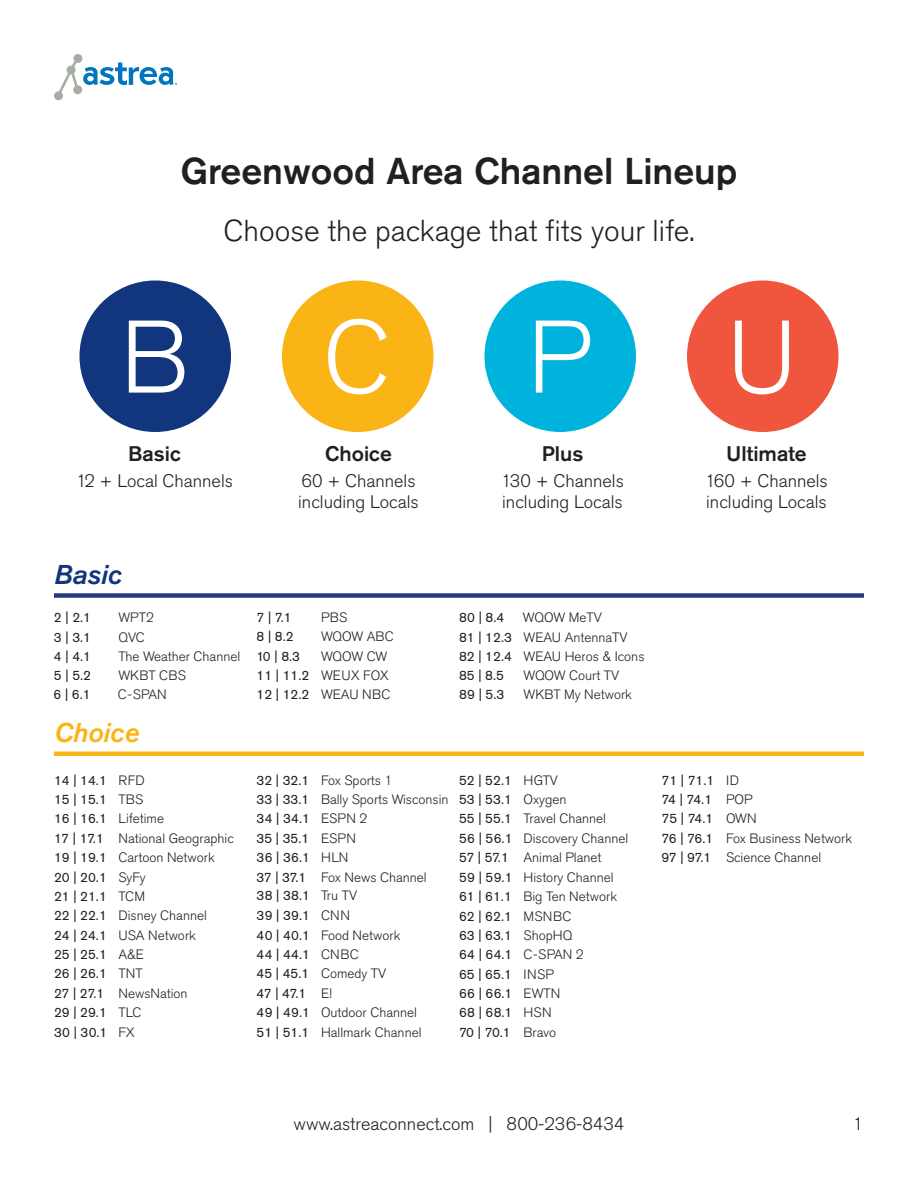
<style>
.page{position:relative;width:918px;height:1188px;background:#fff}
.page>*{position:absolute;margin:0;border:0;box-sizing:border-box;transform-origin:0 0}
.t1{font:300 102px "Akzidenz Grotesk Std";color:#fff}
.t2{font:500 37.05px "Akzidenz Grotesk Std";color:#231f20}
.t3{font:300 30px "Akzidenz Grotesk Std";color:#231f20}
.t4{font:italic 500 27px "Akzidenz Grotesk Std";color:#fbb416}
.t5{font:italic 500 27px "Akzidenz Grotesk Std";color:#11367e}
.t6{font:500 21px "Akzidenz Grotesk Std";color:#231f20}
.t7{font:300 18px/21.6px "Akzidenz Grotesk Std";color:#231f20}
.t8{font:300 13.5px/19.4px "Akzidenz Grotesk Std";color:#231f20}
.t9{font:13.5px/19.4px "Akzidenz Grotesk Std";color:#231f20}
.s1{font-weight:300}
.s2{font-weight:400}
</style>
<div class="page">
<div style="left:54px;top:593px;width:810px;height:5px;background:#233b7a"></div>
<hr style="left:54px;top:752px;width:810px;height:4px;background:#fbb416">
<div style="left:282px;top:280px;width:152px;height:152px;background:#fbb416;border-radius:50%"></div>
<div style="left:80px;top:280px;width:151px;height:152px;background:#11367e;border-radius:50%"></div>
<div style="left:484px;top:280px;width:152px;height:152px;background:#00b3dc;border-radius:50%"></div>
<div style="left:687px;top:280px;width:151px;height:152px;background:#f0553e;border-radius:50%"></div>
<svg style="left:54px;top:54px;width:123px;height:46px"></svg>
<h2 class="t2" style="left:180px;top:148px;width:559px">Greenwood Area Channel Lineup</h2>
<h3 class="t3" style="left:224px;top:213px;width:472px">Choose the package that fits your life.</h3>
<h1 class="t1" style="left:121px;top:300px;width:70px">B</h1>
<h1 class="t1" style="left:323px;top:300px;width:70px">C</h1>
<h1 class="t1" style="left:528px;top:300px;width:65px">P</h1>
<h1 class="t1" style="left:727px;top:300px;width:72px">U</h1>
<h3 class="t6" style="left:128px;top:441px;width:54px">Basic</h3>
<h3 class="t7" style="left:76px;top:470px;width:158px">12 + Local Channels</h3>
<h3 class="t6" style="left:325px;top:441px;width:68px">Choice</h3>
<h3 class="t7" style="left:298px;top:470px;width:122px">60 + Channels including Locals</h3>
<h3 class="t6" style="left:542px;top:441px;width:43px">Plus</h3>
<h3 class="t7" style="left:501px;top:470px;width:124px">130 + Channels including Locals</h3>
<h3 class="t6" style="left:726px;top:441px;width:82px">Ultimate</h3>
<h3 class="t7" style="left:705px;top:470px;width:124px">160 + Channels including Locals</h3>
<h3 class="t5" style="left:54px;top:559px;width:69px">Basic</h3>
<p class="t8" style="left:118px;top:607px;width:123px;line-height:19.8px">WPT2<br>QVC<br>The Weather Channel</p>
<p class="t9" style="left:54px;top:607px;width:39px;text-align:justify">2 | 2.1<br>3 | 3.1<br>4 | 4.1<br>5 | 5.2</p>
<p class="t8" style="left:118px;top:667px;width:69px;line-height:18.6px">WKBT CBS<br>C-SPAN</p>
<p class="t9" style="left:53px;top:685px;width:39px">6 | 6.1</p>
<p class="t9" style="left:256px;top:607px;width:45px;line-height:19.8px">7 | 7.1<br>8 | 8.2<br>10 | 8.3</p>
<p class="t9" style="left:257px;top:666px;width:54px;line-height:18.9px">11 | 11.2<br>12 | 12.2</p>
<p class="t8" style="left:321px;top:608px;width:74px">PBS<br>WQOW ABC</p>
<p class="t8" style="left:321px;top:647px;width:68px">WQOW CW</p>
<p class="t8" style="left:321px;top:666px;width:71px;line-height:18.9px">WEUX FOX<br>WEAU NBC</p>
<h3 class="t4" style="left:54px;top:718px;width:86px">Choice</h3>
<p class="t9" style="left:54px;top:770px;width:181px">14 | 14.1 <span class="s1">RFD<br></span>15 | 15.1 <span class="s1">TBS<br></span>16 | 16.1 <span class="s1">Lifetime<br></span>17 | 17.1 <span class="s1">National Geographic<br></span>19 | 19.1 <span class="s1">Cartoon Network<br></span>20 | 20.1 <span class="s1">SyFy<br></span>21 | 21.1 <span class="s1">TCM<br></span>22 | 22.1 <span class="s1">Disney Channel<br></span>24 | 24.1 <span class="s1">USA Network<br></span>25 | 25.1 <span class="s1">A&amp;E<br></span>26 | 26.1 <span class="s1">TNT<br></span>27 | 27.1 <span class="s1">NewsNation<br></span>29 | 29.1 <span class="s1">TLC<br></span>30 | 30.1 <span class="s1">FX</span></p>
<p class="t8" style="left:257px;top:771px;width:194px"><span class="s2">32 | 32.1</span> Fox Sports 1<br><span class="s2">33 | 33.1</span> Bally Sports Wisconsin<br><span class="s2">34 | 34.1</span> ESPN 2<br><span class="s2">35 | 35.1</span> ESPN<br><span class="s2">36 | 36.1</span> HLN<br><span class="s2">37 | 37.1</span> Fox News Channel<br><span class="s2">38 | 38.1</span> Tru TV</p>
<p class="t9" style="left:257px;top:906px;width:145px">39 | 39.1 <span class="s1">CNN<br></span>40 | 40.1 <span class="s1">Food Network<br></span>44 | 44.1 <span class="s1">CNBC</span></p>
<p class="t8" style="left:257px;top:984px;width:167px"><span class="s2">47 | 47.1</span> E!<br><span class="s2">49 | 49.1</span> Outdoor Channel<br><span class="s2">51 | 51.1</span> Hallmark Channel</p>
<p class="t8" style="left:257px;top:964px;width:131px"><span class="s2">45 | 45.1</span> Comedy TV</p>
<p class="t8" style="left:459px;top:608px;width:187px"><span class="s2">80 | 8.4<br>81 | 12.3</span> WEAU AntennaTV<br><span class="s2">82 | 12.4</span> WEAU Heros &amp; Icons<br><span class="s2">85 | 8.5</span></p>
<p class="t8" style="left:523px;top:608px;width:80px">WQOW MeTV</p>
<p class="t8" style="left:524px;top:666px;width:97px">WQOW Court TV</p>
<p class="t9" style="left:459px;top:685px;width:47px">89 | 5.3</p>
<p class="t8" style="left:524px;top:685px;width:110px">WKBT My Network</p>
<p class="t8" style="left:459px;top:771px;width:171px"><span class="s2">52 | 52.1</span> HGTV<br><span class="s2">53 | 53.1</span> Oxygen<br><span class="s2">55 | 55.1</span> Travel Channel<br><span class="s2">56 | 56.1</span> Discovery Channel<br><span class="s2">57 | 57.1</span> Animal Planet<br><span class="s2">59 | 59.1</span> History Channel<br><span class="s2">61 | 61.1</span> Big Ten Network<br><span class="s2">62 | 62.1</span> MSNBC<br><span class="s2">63 | 63.1</span> ShopHQ<br><span class="s2">64 | 64.1</span> C-SPAN 2<br><span class="s2">65 | 65.1</span> INSP<br><span class="s2">66 | 66.1</span> EWTN<br><span class="s2">68 | 68.1</span> HSN<br><span class="s2">70 | 70.1</span> Bravo</p>
<p class="t8" style="left:662px;top:770px;width:192px"><span class="s2">71 | 71.1</span> ID<br><span class="s2">74 | 74.1</span> POP<br><span class="s2">75 | 74.1</span> OWN<br><span class="s2">76 | 76.1</span> Fox Business Network<br><span class="s2">97 | 97.1</span> Science Channel</p>
<h3 class="t7" style="left:294px;top:1113px;width:332px">www.astreaconnect.com | 800-236-8434</h3>
<h3 class="t7" style="left:853px;top:1113px;width:12px">1</h3>
</div>
